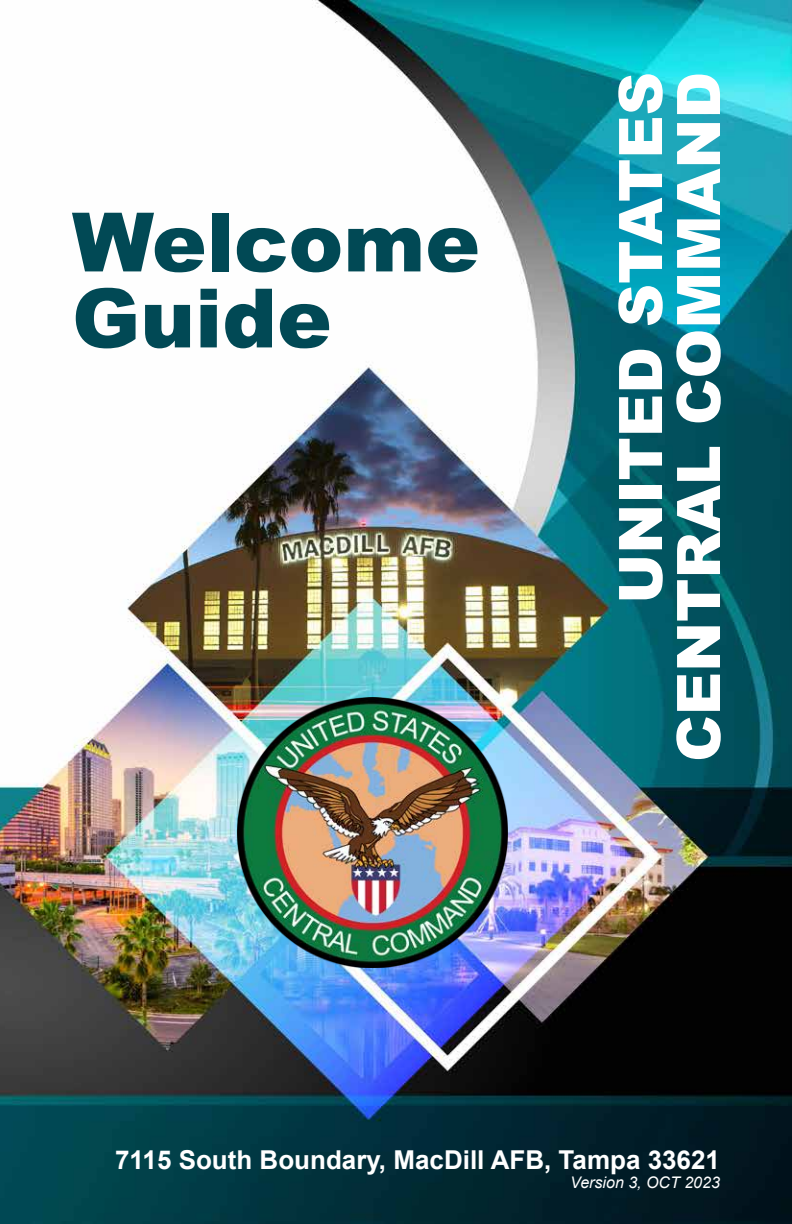
<style>
.page{position:relative;width:792px;height:1224px;background:#fff}
.page>*{position:absolute;margin:0;border:0;box-sizing:border-box;transform-origin:0 0}
.t1{font:900 82px "Arial";color:#014955}
.t2{font:900 60px "Arial";color:#fff}
.t3{font:700 26px "Arial";color:#fff}
.t4{font:italic 16px "Arial";color:#fff}
</style>
<div class="page">
<img style="left:0;top:0;width:792px;height:1224px">
<img style="left:238px;top:697px;width:270px;height:270px">
<p class="t1" style="left:72px;top:183px;width:409px">Welcome</p>
<p class="t1" style="left:72px;top:259px;width:261px">Guide</p>
<p class="t2" style="left:597px;top:604px;width:533px;rotate:-90deg">UNITED STATES</p>
<p class="t2" style="left:655px;top:762px;width:691px;rotate:-90deg">CENTRAL COMMAND</p>
<p class="t3" style="left:115px;top:1141px;width:606px">7115 South Boundary, MacDill AFB, Tampa 33621</p>
<p class="t4" style="left:570px;top:1172px;width:151px">Version 3, OCT 2023</p>
</div>
